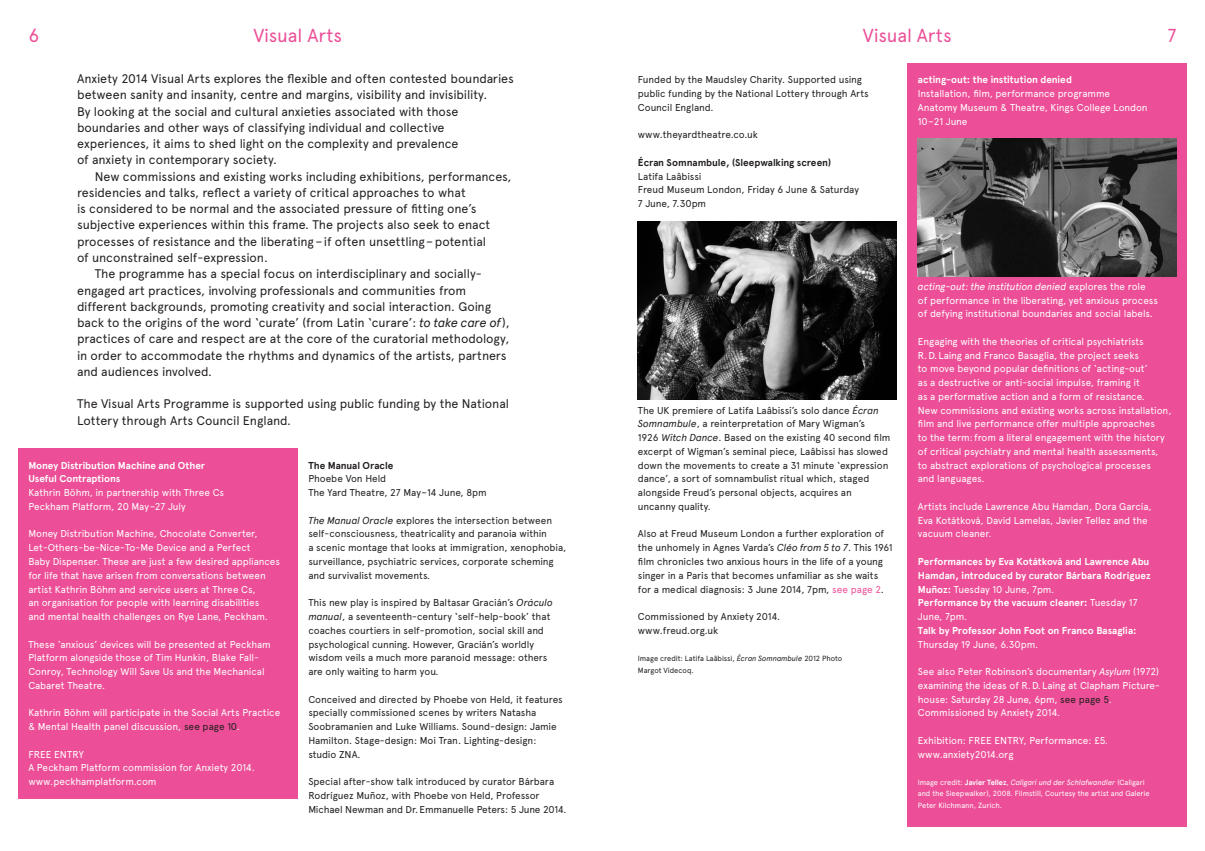
<style>
.page{position:relative;width:1205px;height:851px;background:#fff}
.page>*{position:absolute;margin:0;border:0;box-sizing:border-box;transform-origin:0 0}
.t1{font:18.75px "Apercu";letter-spacing:-.01em;color:#ec4f97}
.t2{font:12.5px/16.2px "Apercu";letter-spacing:-.01em;color:#231f20}
.t3{font:10px/13.8px "Apercu";letter-spacing:-.01em;color:#fff}
.t4{font:10px/13.8px "Apercu";letter-spacing:-.01em;color:#231f20}
.t5{font:700 10px/13.8px "Apercu";letter-spacing:-.005em;color:#fff;text-align:justify}
.t6{font:700 10px/13.8px "Apercu";color:#231f20}
.t7{font:7.5px/11.2px "Apercu";letter-spacing:-.01em;color:#fff}
.t8{font:7.5px "Apercu";letter-spacing:-.005em;color:#231f20}
.s1{font-style:italic}
.s2{font-weight:700}
.s3{color:#231f20}
.s4{font-weight:400}
.s5{color:#ec4f97}
</style>
<div class="page">
<div style="left:18px;top:448px;width:280px;height:350px;background:#ec4f97"></div>
<div style="left:907px;top:63px;width:280px;height:763px;background:#ec4f97"></div>
<img style="left:638px;top:221px;width:258px;height:179px">
<img style="left:918px;top:138px;width:258px;height:138px">
<h1 class="t1" style="left:28px;top:24px;width:12px">6</h1>
<p class="t1" style="left:253px;top:24px;width:90px">Visual Arts</p>
<h1 class="t1" style="left:1167px;top:24px;width:11px">7</h1>
<p class="t1" style="left:863px;top:24px;width:90px">Visual Arts</p>
<p class="t2" style="left:77px;top:70px;width:438px">Anxiety 2014 Visual Arts explores the flexible and often contested boundaries between sanity and insanity, centre and margins, visibility and invisibility.<br>By looking at the social and cultural anxieties associated with those boundaries and other ways of classifying individual and collective experiences, it aims to shed light on the complexity and prevalence<br>of anxiety in contemporary society.</p>
<p class="t2" style="left:77px;top:168px;width:436px;text-indent:18px">New commissions and existing works including exhibitions, performances, residencies and talks, reflect a variety of critical approaches to what<br>is considered to be normal and the associated pressure of fitting one’s subjective experiences within this frame. The projects also seek to enact processes of resistance and the liberating–if often unsettling–potential<br>of unconstrained self-expression.</p>
<p class="t2" style="left:77px;top:265px;width:434px;text-indent:18px">The programme has a special focus on interdisciplinary and socially&shy;engaged art practices, involving professionals and communities from different backgrounds, promoting creativity and social interaction. Going back to the origins of the word ‘curate’ (from Latin ‘curare’: <span class="s1">to take care of</span>), practices of care and respect are at the core of the curatorial methodology, in order to accommodate the rhythms and dynamics of the artists, partners and audiences involved.</p>
<p class="t2" style="left:77px;top:395px;width:433px">The Visual Arts Programme is supported using public funding by the National<br>Lottery through Arts Council England.</p>
<p class="t3" style="left:28px;top:458px;width:197px"><span class="s2">Money Distribution Machine and Other Useful Contraptions<br></span>Kathrin Böhm, in partnership with Three Cs Peckham Platform, 20 May–27 July</p>
<p class="t3" style="left:28px;top:527px;width:253px">Money Distribution Machine, Chocolate Converter, Let-Others-be-Nice-To-Me Device and a Perfect<br>Baby Dispenser. These are just a few desired appliances for life that have arisen from conversations between artist Kathrin Böhm and service users at Three Cs,<br>an organisation for people with learning disabilities<br>and mental health challenges on Rye Lane, Peckham.</p>
<p class="t3" style="left:28px;top:637px;width:244px">These ‘anxious’ devices will be presented at Peckham Platform alongside those of Tim Hunkin, Blake Fall-Conroy, Technology Will Save Us and the Mechanical Cabaret Theatre.</p>
<p class="t3" style="left:28px;top:705px;width:253px">Kathrin Böhm will participate in the Social Arts Practice &amp; Mental Health panel discussion, <span class="s3">see page 10</span>.</p>
<p class="t3" style="left:28px;top:747px;width:228px">FREE ENTRY<br>A Peckham Platform commission for Anxiety 2014.</p>
<p class="t3" style="left:28px;top:774px;width:130px">www.peckhamplatform.com</p>
<p class="t6" style="left:308px;top:458px;width:87px">The Manual Oracle<br><span class="s4">Phoebe Von Held</span></p>
<p class="t4" style="left:308px;top:485px;width:180px">The Yard Theatre, 27 May–14 June, 8pm</p>
<p class="t4" style="left:308px;top:513px;width:245px"><span class="s1">The Manual Oracle</span> explores the intersection between</p>
<p class="t4" style="left:308px;top:527px;width:240px">self-consciousness, theatricality and paranoia within</p>
<p class="t4" style="left:308px;top:540px;width:259px">a scenic montage that looks at immigration, xenophobia,</p>
<p class="t4" style="left:308px;top:554px;width:247px">surveillance, psychiatric services, corporate scheming</p>
<p class="t4" style="left:308px;top:568px;width:123px">and survivalist movements.</p>
<p class="t4" style="left:308px;top:595px;width:246px">This new play is inspired by Baltasar Gracián’s <span class="s1">Oráculo</span></p>
<p class="t4" style="left:308px;top:609px;width:244px"><span class="s1">manual</span>, a seventeenth-century ‘self-help-book’ that</p>
<p class="t4" style="left:308px;top:623px;width:237px">coaches courtiers in self-promotion, social skill and</p>
<p class="t4" style="left:308px;top:637px;width:227px">psychological cunning. However, Gracián’s worldly</p>
<p class="t4" style="left:308px;top:650px;width:240px">wisdom veils a much more paranoid message: others</p>
<p class="t4" style="left:308px;top:664px;width:132px">are only waiting to harm you.</p>
<p class="t4" style="left:308px;top:692px;width:256px">Conceived and directed by Phoebe von Held, it features</p>
<p class="t4" style="left:308px;top:705px;width:229px">specially commissioned scenes by writers Natasha</p>
<p class="t4" style="left:308px;top:719px;width:250px">Soobramanien and Luke Williams. Sound-design: Jamie</p>
<p class="t4" style="left:308px;top:733px;width:230px">Hamilton. Stage-design: Moi Tran. Lighting-design:</p>
<p class="t4" style="left:308px;top:747px;width:54px">studio ZNA.</p>
<p class="t4" style="left:308px;top:774px;width:247px">Special after-show talk introduced by curator Bárbara</p>
<p class="t4" style="left:308px;top:788px;width:233px">Rodríguez Muñoz, with Phoebe von Held, Professor</p>
<p class="t4" style="left:308px;top:802px;width:260px">Michael Newman and Dr.Emmanuelle Peters: 5 June 2014.</p>
<p class="t4" style="left:638px;top:73px;width:225px">Funded by the Maudsley Charity. Supported using</p>
<p class="t4" style="left:638px;top:87px;width:232px">public funding by the National Lottery through Arts</p>
<p class="t4" style="left:638px;top:100px;width:77px">Council England.</p>
<p class="t4" style="left:638px;top:128px;width:121px">www.theyardtheatre.co.uk</p>
<p class="t4" style="left:638px;top:155px;width:223px"><span class="s2">Écran Somnambule, (Sleepwalking screen)<br></span>Latifa Laâbissi<br>Freud Museum London, Friday 6 June &amp; Saturday<br>7 June, 7.30pm</p>
<p class="t3" style="left:918px;top:73px;width:194px"><span class="s2">acting-out: the institution denied<br></span>Installation, film, performance programme</p>
<p class="t3" style="left:918px;top:100px;width:231px">Anatomy Museum &amp; Theatre, Kings College London</p>
<p class="t3" style="left:918px;top:114px;width:51px">10–21 June</p>
<p class="t4" style="left:638px;top:403px;width:254px">The UK premiere of Latifa Laâbissi’s solo dance <span class="s1">Écran Somnambule</span>, a reinterpretation of Mary Wigman’s<br>1926 <span class="s1">Witch Dance</span>. Based on the existing 40 second film excerpt of Wigman’s seminal piece, Laâbissi has slowed down the movements to create a 31 minute ‘expression dance’, a sort of somnambulist ritual which, staged alongside Freud’s personal objects, acquires an uncanny quality.</p>
<p class="t4" style="left:638px;top:527px;width:256px">Also at Freud Museum London a further exploration of the unhomely in Agnes Varda’s <span class="s1">Cléo from 5 to 7</span>. This 1961 film chronicles two anxious hours in the life of a young singer in a Paris that becomes unfamiliar as she waits for a medical diagnosis: 3 June 2014, 7pm, <span class="s5">see page 2</span>.</p>
<p class="t4" style="left:638px;top:609px;width:144px">Commissioned by Anxiety 2014.</p>
<p class="t4" style="left:638px;top:623px;width:82px">www.freud.org.uk</p>
<p class="t8" style="left:638px;top:654px;width:206px">Image credit: Latifa Laâbissi, <span class="s1">Écran Somnambule</span> 2012 Photo</p>
<p class="t8" style="left:638px;top:665px;width:58px">Margot Videcoq.</p>
<p class="t3" style="left:918px;top:279px;width:241px"><span class="s1">acting-out: the institution denied</span> explores the role<br>of performance in the liberating, yet anxious process of defying institutional boundaries and social labels.</p>
<p class="t3" style="left:918px;top:334px;width:231px">Engaging with the theories of critical psychiatrists R.D.Laing and Franco Basaglia, the project seeks to move beyond popular definitions of ‘acting-out’ as a destructive or anti-social impulse, framing it as a performative action and a form of resistance.</p>
<p class="t3" style="left:918px;top:403px;width:255px">New commissions and existing works across installation, film and live performance offer multiple approaches<br>to the term:from a literal engagement with the history of critical psychiatry and mental health assessments,<br>to abstract explorations of psychological processes<br>and languages.</p>
<p class="t3" style="left:918px;top:499px;width:235px">Artists include Lawrence Abu Hamdan, Dora García,<br>Eva Kotátková, David Lamelas, Javier Tellez and the vacuum cleaner.</p>
<p class="t5" style="left:918px;top:554px;width:234px">Performances by Eva Kotátková and Lawrence Abu Hamdan, introduced by curator Bárbara Rodríguez Muñoz: <span class="s4">Tuesday 10 June, 7pm.</span></p>
<p class="t5" style="left:918px;top:596px;width:221px">Performance by the vacuum cleaner: <span class="s4">Tuesday 17</span></p>
<p class="t3" style="left:918px;top:609px;width:51px">June, 7pm.</p>
<p class="t5" style="left:918px;top:623px;width:220px">Talk by Professor John Foot on Franco Basaglia:<br><span class="s4">Thursday 19 June, 6.30pm.</span></p>
<p class="t3" style="left:918px;top:664px;width:244px">See also Peter Robinson’s documentary <span class="s1">Asylum</span> (1972) examining the ideas of R.D.Laing at Clapham Picture&shy;house: Saturday 28 June, 6pm, <span class="s3">see page 5</span>.<br>Commissioned by Anxiety 2014.</p>
<p class="t3" style="left:918px;top:733px;width:192px">Exhibition: FREE ENTRY, Performance: £5.</p>
<p class="t3" style="left:918px;top:747px;width:97px">www.anxiety2014.org</p>
<p class="t7" style="left:918px;top:776px;width:233px">Image credit: <span class="s2">Javier Tellez</span>, <span class="s1">Caligari und der Schlafwandler</span> (Caligari and the Sleepwalker), 2008. Filmstill, Courtesy the artist and Galerie<br>Peter Kilchmann, Zurich.</p>
</div>
